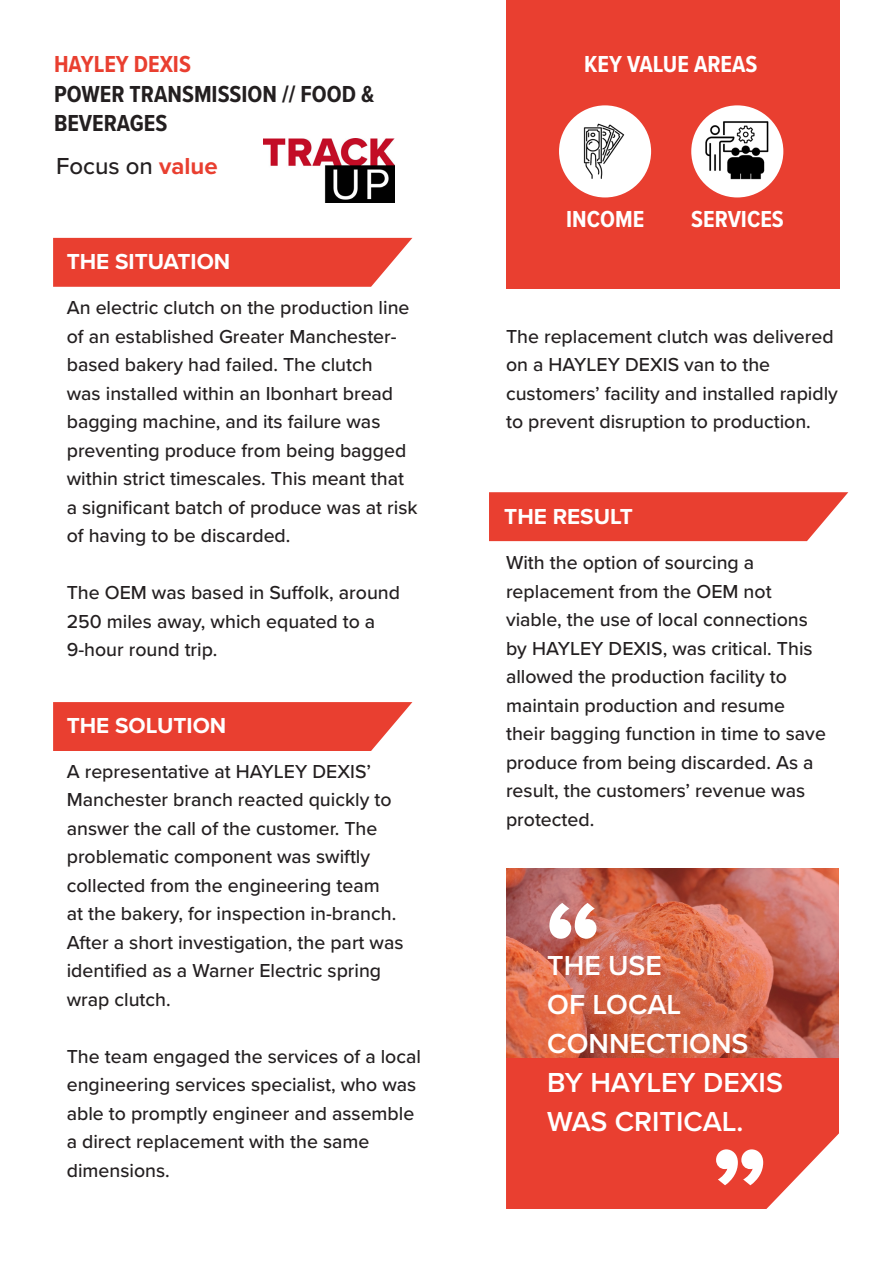
<style>
.page{position:relative;width:893px;height:1263px;background:#fff}
.page>*{position:absolute;margin:0;border:0;box-sizing:border-box;transform-origin:0 0}
.t1{font:112.5px "Proxima Nova Extrabld";color:#fff}
.t2{font:600 28.5px/39px "Proxima Nova";color:#fff}
.t3{font:700 24px/28.8px "Proxima Nova Cond";color:#231f20}
.t4{font:700 24px "Proxima Nova Cond";color:#fff}
.t5{font:500 24px "Proxima Nova";color:#231f20}
.t6{font:700 24px "Proxima Nova Cond";color:#e93f30}
.t7{font:700 22.5px "Proxima Nova";color:#fff}
.t8{font:500 19.5px/28.5px "Proxima Nova";color:#231f20}
.s1{font-weight:700;color:#e93f30}
</style>
<div class="page">
<div style="left:506px;top:0;width:334px;height:289px;background:#e93f30"></div>
<svg style="left:53px;top:702px;width:359px;height:49px;background:#ea4a3c"></svg>
<svg style="left:53px;top:238px;width:359px;height:49px;background:#ea4a3c"></svg>
<div style="left:506px;top:1057px;width:333px;height:152px;background:#e93f30"></div>
<svg style="left:506px;top:868px;width:333px;height:189px;background:#cb6752"></svg>
<div style="left:559px;top:105px;width:92px;height:92px;background:#fff;border-radius:50%"></div>
<img style="left:568px;top:116px;width:69px;height:66px">
<div style="left:691px;top:105px;width:92px;height:92px;background:#fff;border-radius:50%"></div>
<img style="left:701px;top:116px;width:69px;height:66px">
<img style="left:264px;top:138px;width:131px;height:65px">
<svg style="left:489px;top:492px;width:359px;height:49px;background:#ea4a3c"></svg>
<p class="t6" style="left:54px;top:46px;width:138px">HAYLEY DEXIS</p>
<p class="t3" style="left:54px;top:79px;width:322px">POWER TRANSMISSION // FOOD &amp;<br>BEVERAGES</p>
<p class="t5" style="left:56px;top:148px;width:163px">Focus on <span class="s1">value</span></p>
<p class="t7" style="left:67px;top:245px;width:165px">THE SITUATION</p>
<p class="t8" style="left:67px;top:293px;width:352px">An electric clutch on the production line of an established Greater Manchester&shy;based bakery had failed. The clutch<br>was installed within an Ibonhart bread bagging machine, and its failure was preventing produce from being bagged within strict timescales. This meant that a significant batch of produce was at risk of having to be discarded.</p>
<p class="t8" style="left:67px;top:578px;width:335px">The OEM was based in Suffolk, around<br>250 miles away, which equated to a<br>9-hour round trip.</p>
<p class="t7" style="left:67px;top:708px;width:161px">THE SOLUTION</p>
<p class="t8" style="left:67px;top:756px;width:338px">A representative at HAYLEY DEXIS’ Manchester branch reacted quickly to answer the call of the customer. The problematic component was swiftly collected from the engineering team<br>at the bakery, for inspection in-branch.<br>After a short investigation, the part was identified as a Warner Electric spring wrap clutch.</p>
<p class="t8" style="left:67px;top:1041px;width:356px">The team engaged the services of a local engineering services specialist, who was able to promptly engineer and assemble a direct replacement with the same dimensions.</p>
<p class="t4" style="left:584px;top:46px;width:175px">KEY VALUE AREAS</p>
<p class="t4" style="left:566px;top:201px;width:80px">INCOME</p>
<p class="t4" style="left:691px;top:201px;width:94px">SERVICES</p>
<p class="t8" style="left:506px;top:321px;width:333px">The replacement clutch was delivered on a HAYLEY DEXIS van to the customers’ facility and installed rapidly to prevent disruption to production.</p>
<p class="t7" style="left:504px;top:499px;width:130px">THE RESULT</p>
<p class="t8" style="left:506px;top:548px;width:321px">With the option of sourcing a replacement from the OEM not viable, the use of local connections by HAYLEY DEXIS, was critical. This allowed the production facility to maintain production and resume their bagging function in time to save produce from being discarded. As a result, the customers’ revenue was protected.</p>
<p class="t1" style="left:546px;top:858px;width:57px">“</p>
<p class="t2" style="left:547px;top:945px;width:237px">THE USE<br>OF LOCAL<br>CONNECTIONS<br>BY HAYLEY DEXIS<br>WAS CRITICAL.</p>
<p class="t1" style="left:767px;top:1230px;width:57px;rotate:-180deg">“</p>
</div>
